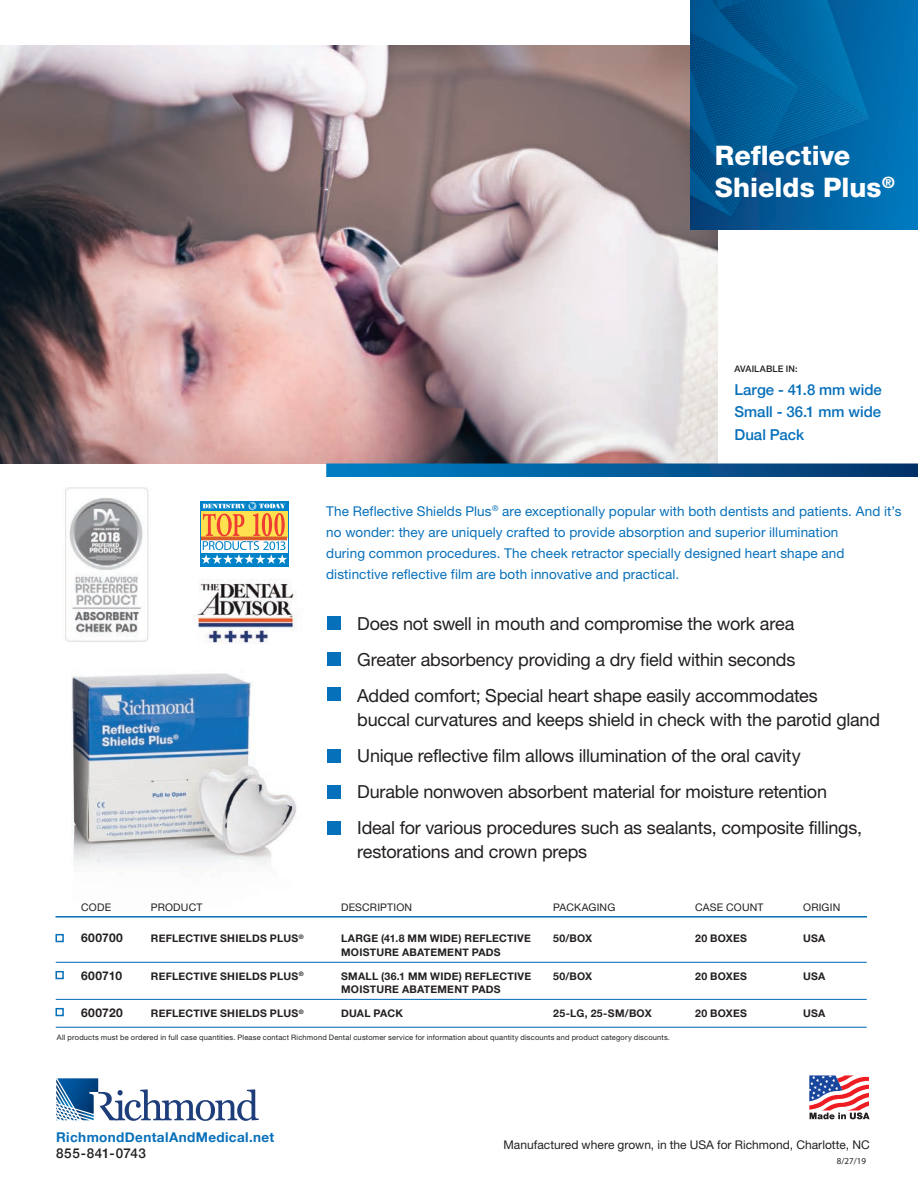
<style>
.page{position:relative;width:918px;height:1188px;background:#fff}
.page>*{position:absolute;margin:0;border:0;box-sizing:border-box;transform-origin:0 0}
.t1{font:800 27px/32.4px "Helvetica Neue";color:#fff}
.t2{font:18px/36px "Helvetica Neue";letter-spacing:-.015em;color:#231f20}
.t3{font:500 15px/22.5px "Helvetica Neue";color:#0770ba;text-align:justify}
.t4{font:13.5px/21px "Helvetica Neue";letter-spacing:.01em;color:#0770ba}
.t5{font:700 13.5px "Helvetica Neue";letter-spacing:.03em;color:#0770ba}
.t6{font:500 13.5px "Helvetica Neue";letter-spacing:.04em;color:#231f20}
.t7{font:12px "Helvetica Neue";letter-spacing:.005em;color:#231f20}
.t8{font:700 12px "Helvetica Neue";letter-spacing:.035em;color:#231f20}
.t9{font:700 10.5px "Helvetica Neue";letter-spacing:.02em;color:#231f20}
.t10{font:10.5px "Helvetica Neue";letter-spacing:.015em;color:#231f20}
.t11{font:500 9px "Helvetica Neue";letter-spacing:.015em;color:#231f20}
.t12{font:9px "Myriad Pro";color:#231f20}
.t13{font:7.5px "Helvetica Neue";letter-spacing:.025em;color:#231f20}
</style>
<div class="page">
<svg style="left:809px;top:1075px;width:61px;height:44px"></svg>
<svg style="left:56px;top:1078px;width:203px;height:43px"></svg>
<img style="left:55px;top:673px;width:242px;height:245px">
<img style="left:0;top:45px;width:718px;height:419px">
<img style="left:691px;top:0;width:227px;height:230px">
<svg style="left:326px;top:464px;width:592px;height:13px;background:#025b99"></svg>
<div style="left:327px;top:652px;width:13px;height:14px;background:#0770ba"></div>
<div style="left:327px;top:616px;width:13px;height:14px;background:#0770ba"></div>
<div style="left:327px;top:688px;width:13px;height:13px;background:#0770ba"></div>
<div style="left:327px;top:749px;width:13px;height:13px;background:#0770ba"></div>
<div style="left:327px;top:785px;width:13px;height:14px;background:#0770ba"></div>
<div style="left:327px;top:821px;width:13px;height:14px;background:#0770ba"></div>
<hr style="left:56px;top:916px;width:810px;height:2px;background:#0770ba">
<hr style="left:56px;top:962px;width:810px;height:1px;background:#0770ba">
<hr style="left:56px;top:1027px;width:810px;height:1px;background:#0770ba">
<hr style="left:56px;top:999px;width:810px;height:1px;background:#0770ba">
<div style="left:56px;top:934px;width:8px;height:8px;border:2px solid #0770ba"></div>
<div style="left:56px;top:971px;width:8px;height:8px;border:2px solid #0770ba"></div>
<div style="left:56px;top:1008px;width:8px;height:8px;border:2px solid #0770ba"></div>
<div style="left:200px;top:510px;width:88px;height:56px;background:#0082c8"></div>
<div style="left:200px;top:501px;width:88px;height:9px;background:#0082c8"></div>
<svg style="left:201px;top:502px;width:86px;height:62px"></svg>
<img style="left:64px;top:487px;width:85px;height:155px">
<img style="left:197px;top:579px;width:100px;height:65px">
<h1 class="t1" style="left:715px;top:139px;width:181px">Reflective<br>Shields Plus<sup>®</sup></h1>
<p class="t11" style="left:734px;top:362px;width:65px">AVAILABLE IN:</p>
<p class="t3" style="left:734px;top:377px;width:149px">Large - 41.8 mm wide Small - 36.1 mm wide Dual Pack</p>
<p class="t4" style="left:326px;top:500px;width:577px">The Reflective Shields Plus<sup>®</sup> are exceptionally popular with both dentists and patients. And it’s no wonder: they are uniquely crafted to provide absorption and superior illumination<br>during common procedures. The cheek retractor specially designed heart shape and distinctive reflective film are both innovative and practical.</p>
<p class="t2" style="left:357px;top:605px;width:462px">Does not swell in mouth and compromise the work area<br>Greater absorbency providing a dry field within seconds<br>Added comfort; Special heart shape easily accommodates</p>
<p class="t2" style="left:357px;top:701px;width:524px">buccal curvatures and keeps shield in check with the parotid gland Unique reflective film allows illumination of the oral cavity<br>Durable nonwoven absorbent material for moisture retention<br>Ideal for various procedures such as sealants, composite fillings,</p>
<p class="t2" style="left:357px;top:833px;width:231px">restorations and crown preps</p>
<p class="t10" style="left:81px;top:901px;width:31px">CODE</p>
<p class="t10" style="left:151px;top:901px;width:53px">PRODUCT</p>
<p class="t10" style="left:341px;top:901px;width:72px">DESCRIPTION</p>
<p class="t10" style="left:553px;top:901px;width:64px">PACKAGING</p>
<p class="t10" style="left:695px;top:901px;width:70px">CASE COUNT</p>
<p class="t10" style="left:803px;top:901px;width:39px">ORIGIN</p>
<p class="t8" style="left:81px;top:928px;width:43px">600700</p>
<p class="t9" style="left:151px;top:930px;width:154px">REFLECTIVE SHIELDS PLUS<sup>®</sup></p>
<p class="t9" style="left:341px;top:930px;width:191px">LARGE (41.8 MM WIDE) REFLECTIVE</p>
<p class="t9" style="left:553px;top:930px;width:41px">50/BOX</p>
<p class="t9" style="left:695px;top:930px;width:53px">20 BOXES</p>
<p class="t9" style="left:803px;top:930px;width:24px">USA</p>
<p class="t9" style="left:341px;top:944px;width:161px">MOISTURE ABATEMENT PADS</p>
<p class="t8" style="left:81px;top:966px;width:42px">600710</p>
<p class="t9" style="left:151px;top:968px;width:154px">REFLECTIVE SHIELDS PLUS<sup>®</sup></p>
<p class="t9" style="left:341px;top:968px;width:192px">SMALL (36.1 MM WIDE) REFLECTIVE</p>
<p class="t9" style="left:553px;top:968px;width:41px">50/BOX</p>
<p class="t9" style="left:695px;top:968px;width:53px">20 BOXES</p>
<p class="t9" style="left:803px;top:968px;width:24px">USA</p>
<p class="t9" style="left:341px;top:981px;width:161px">MOISTURE ABATEMENT PADS</p>
<p class="t8" style="left:81px;top:1003px;width:43px">600720</p>
<p class="t9" style="left:151px;top:1005px;width:154px">REFLECTIVE SHIELDS PLUS<sup>®</sup></p>
<p class="t9" style="left:341px;top:1005px;width:63px">DUAL PACK</p>
<p class="t9" style="left:553px;top:1005px;width:100px">25-LG, 25-SM/BOX</p>
<p class="t9" style="left:695px;top:1005px;width:53px">20 BOXES</p>
<p class="t9" style="left:803px;top:1005px;width:24px">USA</p>
<p class="t13" style="left:57px;top:1033px;width:615px">All products must be ordered in full case quantities. Please contact Richmond Dental customer service for information about quantity discounts and product category discounts.</p>
<p class="t5" style="left:56px;top:1126px;width:220px">RichmondDentalAndMedical.net</p>
<p class="t6" style="left:56px;top:1142px;width:91px">855-841-0743</p>
<p class="t7" style="left:503px;top:1137px;width:368px">Manufactured where grown, in the USA for Richmond, Charlotte, NC</p>
<p class="t12" style="left:837px;top:1155px;width:31px">8/27/19</p>
</div>
